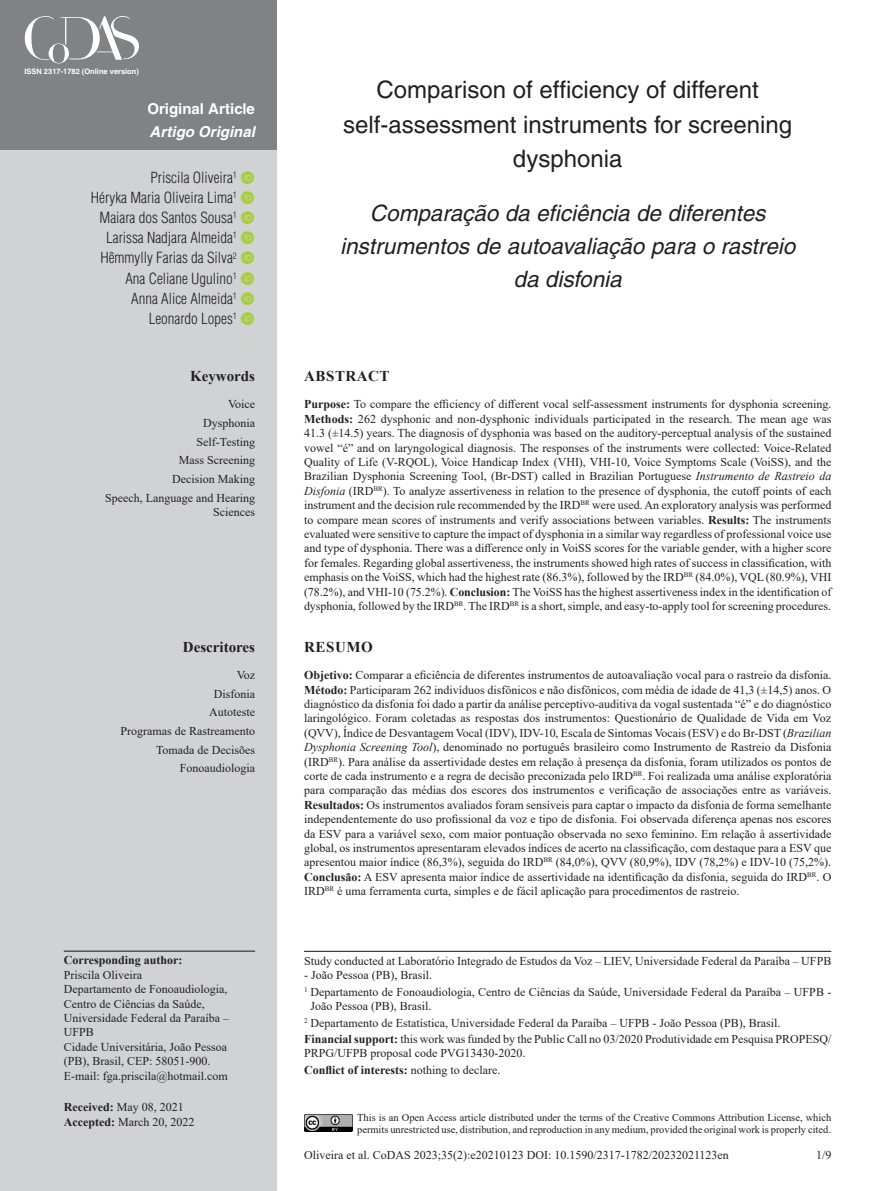
<style>
.page{position:relative;width:893px;height:1191px;background:#fff}
.page>*{position:absolute;margin:0;border:0;box-sizing:border-box;transform-origin:0 0}
.ArticleTitle{font:24px/34.5px "Helvetica";color:#231f20;text-align:center}
.ArticleTitle-Trans1{font:italic 22.5px/33px "Helvetica";color:#231f20;text-align:center}
.Authors{font:300 condensed 15px "Helvetica";color:#231f20}
.t1{font:700 15px "Helvetica";color:#fff}
.t2{font:italic 700 15px "Helvetica";color:#fff}
.KeywordsTitle-Trans1{font:700 15px "Times New Roman";color:#231f20}
.KeywordsTitle{font:700 15px "Times New Roman";color:#231f20}
.AbstractTitle{font:700 15px "Times New Roman";letter-spacing:.035em;color:#231f20}
.AbstractTitle-Trans1{font:700 15px "Times New Roman";letter-spacing:.035em;color:#231f20}
.Abstract-Trans1{font:12px/14.4px "Times New Roman";color:#231f20;text-align:justify}
.Abstract{font:12px/14.4px "Times New Roman";color:#231f20;text-align:justify}
.Correspondence{font:12px/14.4px "Times New Roman";color:#231f20}
.Affiliations{font:12px/14.4px "Times New Roman";color:#231f20}
.fnFinancial-disclosu{font:12px/14.4px "Times New Roman";color:#231f20}
.fnArticleOther{font:12px "Times New Roman";color:#231f20}
.Keywords{font:12px/14.4px "Times New Roman";color:#231f20;text-align:right}
.Keywords-Trans1{font:12px "Times New Roman";color:#231f20}
.History{font:12px/14.4px "Times New Roman";color:#231f20}
.fnConflict{font:700 12px "Times New Roman";color:#231f20}
.pubNameFooter{font:10.5px/12.6px "Times New Roman";color:#231f20}
.t3{font:700 7.5px "Helvetica";color:#fff}
.s1{font-weight:700}
.s2{font-style:italic}
.s3{font-weight:400}
</style>
<div class="page">
<div style="left:0;top:149px;width:276px;height:1042px;background:#d1d2d4"></div>
<div style="left:0;top:0;width:276px;height:149px;background:#808285"></div>
<img style="left:304px;top:1114px;width:48px;height:17px">
<svg style="left:24px;top:16px;width:115px;height:48px"></svg>
<hr style="left:64px;top:950px;width:191px;height:1px;background:#231f20">
<hr style="left:304px;top:950px;width:527px;height:2px;background:#231f20">
<p class="t3" style="left:24px;top:66px;width:116px">ISSN 2317-1782 (Online version)</p>
<p class="t1" style="left:147px;top:100px;width:109px">Original Article</p>
<p class="t2" style="left:150px;top:122px;width:107px">Artigo Original</p>
<p class="Authors" style="left:150px;top:168px;width:88px">Priscila Oliveira<sup>1</sup></p>
<p class="Authors" style="left:91px;top:188px;width:147px">Héryka Maria Oliveira Lima<sup>1</sup></p>
<p class="Authors" style="left:100px;top:208px;width:139px">Maiara dos Santos Sousa<sup>1</sup></p>
<p class="Authors" style="left:106px;top:228px;width:132px">Larissa Nadjara Almeida<sup>1</sup></p>
<p class="Authors" style="left:100px;top:249px;width:138px">Hêmmylly Farias da Silva<sup>2</sup></p>
<p class="Authors" style="left:125px;top:269px;width:113px">Ana Celiane Ugulino<sup>1</sup></p>
<p class="Authors" style="left:131px;top:289px;width:107px">Anna Alice Almeida<sup>1</sup></p>
<p class="Authors" style="left:149px;top:309px;width:90px">Leonardo Lopes<sup>1</sup></p>
<p class="KeywordsTitle" style="left:190px;top:365px;width:66px">Keywords</p>
<p class="Keywords" style="left:228px;top:397px;width:29px">Voice</p>
<p class="Keywords" style="left:203px;top:415px;width:53px">Dysphonia</p>
<p class="Keywords" style="left:197px;top:434px;width:60px">Self-Testing</p>
<p class="Keywords" style="left:179px;top:453px;width:78px">Mass Screening</p>
<p class="Keywords" style="left:172px;top:471px;width:84px">Decision Making</p>
<p class="Keywords" style="left:105px;top:490px;width:151px">Speech, Language and Hearing<br>Sciences</p>
<p class="KeywordsTitle-Trans1" style="left:183px;top:636px;width:74px">Descritores</p>
<p class="Keywords-Trans1" style="left:237px;top:666px;width:20px">Voz</p>
<p class="Keywords-Trans1" style="left:214px;top:685px;width:43px">Disfonia</p>
<p class="Keywords-Trans1" style="left:209px;top:704px;width:47px">Autoteste</p>
<p class="Keywords-Trans1" style="left:120px;top:722px;width:136px">Programas de Rastreamento</p>
<p class="Keywords-Trans1" style="left:156px;top:741px;width:101px">Tomada de Decisões</p>
<p class="Keywords-Trans1" style="left:180px;top:760px;width:77px">Fonoaudiologia</p>
<p class="Correspondence" style="left:64px;top:952px;width:167px"><span class="s1">Corresponding author:<br></span>Priscila Oliveira<br>Departamento de Fonoaudiologia,<br>Centro de Ciências da Saúde,<br>Universidade Federal da Paraíba –<br>UFPB<br>Cidade Universitária, João Pessoa (PB), Brasil, CEP: 58051-900.<br>E-mail: fga.priscila@hotmail.com</p>
<p class="History" style="left:64px;top:1099px;width:132px"><span class="s1">Received:</span> May 08, 2021<br><span class="s1">Accepted:</span> March 20, 2022</p>
<p class="ArticleTitle" style="left:343px;top:72px;width:451px">Comparison of efficiency of different self‑assessment instruments for screening dysphonia</p>
<p class="ArticleTitle-Trans1" style="left:340px;top:197px;width:457px">Comparação da eficiência de diferentes instrumentos de autoavaliação para o rastreio da disfonia</p>
<p class="AbstractTitle" style="left:304px;top:365px;width:87px">ABSTRACT</p>
<p class="Abstract" style="left:304px;top:397px;width:529px"><span class="s1">Purpose:</span> To compare the efficiency of different vocal self-assessment instruments for dysphonia screening.<br><span class="s1">Methods:</span> 262 dysphonic and non-dysphonic individuals participated in the research. The mean age was 41.3 (±14.5) years. The diagnosis of dysphonia was based on the auditory-perceptual analysis of the sustained vowel “é” and on laryngological diagnosis. The responses of the instruments were collected: Voice-Related Quality of Life (V-RQOL), Voice Handicap Index (VHI), VHI-10, Voice Symptoms Scale (VoiSS), and the Brazilian Dysphonia Screening Tool, (Br-DST) called in Brazilian Portuguese <span class="s2">Instrumento de Rastreio da Disfonia</span> (IRD<sup>BR</sup>). To analyze assertiveness in relation to the presence of dysphonia, the cutoff points of each instrument and the decision rule recommended by the IRD<sup>BR</sup> were used. An exploratory analysis was performed to compare mean scores of instruments and verify associations between variables. <span class="s1">Results:</span> The instruments evaluated were sensitive to capture the impact of dysphonia in a similar way regardless of professional voice use and type of dysphonia. There was a difference only in VoiSS scores for the variable gender, with a higher score for females. Regarding global assertiveness, the instruments showed high rates of success in classification, with emphasis on the VoiSS, which had the highest rate (86.3%), followed by the IRD<sup>BR</sup> (84.0%), VQL (80.9%), VHI (78.2%), and VHI-10 (75.2%). <span class="s1">Conclusion:</span> The VoiSS has the highest assertiveness index in the identification of dysphonia, followed by the IRD<sup>BR</sup>. The IRD<sup>BR</sup> is a short, simple, and easy-to-apply tool for screening procedures.</p>
<p class="AbstractTitle-Trans1" style="left:304px;top:636px;width:70px">RESUMO</p>
<p class="Abstract-Trans1" style="left:304px;top:667px;width:529px"><span class="s1">Objetivo:</span> Comparar a eficiência de diferentes instrumentos de autoavaliação vocal para o rastreio da disfonia.<br><span class="s1">Método:</span> Participaram 262 indivíduos disfônicos e não disfônicos, com média de idade de 41,3 (±14,5) anos. O diagnóstico da disfonia foi dado a partir da análise perceptivo-auditiva da vogal sustentada “é” e do diagnóstico laringológico. Foram coletadas as respostas dos instrumentos: Questionário de Qualidade de Vida em Voz (QVV), Índice de Desvantagem Vocal (IDV), IDV-10, Escala de Sintomas Vocais (ESV) e do Br-DST (<span class="s2">Brazilian Dysphonia Screening Tool</span>), denominado no português brasileiro como Instrumento de Rastreio da Disfonia (IRD<sup>BR</sup>). Para análise da assertividade destes em relação à presença da disfonia, foram utilizados os pontos de corte de cada instrumento e a regra de decisão preconizada pelo IRD<sup>BR</sup>. Foi realizada uma análise exploratória para comparação das médias dos escores dos instrumentos e verificação de associações entre as variáveis.<br><span class="s1">Resultados:</span> Os instrumentos avaliados foram sensíveis para captar o impacto da disfonia de forma semelhante independentemente do uso profissional da voz e tipo de disfonia. Foi observada diferença apenas nos escores da ESV para a variável sexo, com maior pontuação observada no sexo feminino. Em relação à assertividade global, os instrumentos apresentaram elevados índices de acerto na classificação, com destaque para a ESV que apresentou maior índice (86,3%), seguida do IRD<sup>BR</sup> (84,0%), QVV (80,9%), IDV (78,2%) e IDV-10 (75,2%).<br><span class="s1">Conclusão:</span> A ESV apresenta maior índice de assertividade na identificação da disfonia, seguida do IRD<sup>BR</sup>. O IRD<sup>BR</sup> é uma ferramenta curta, simples e de fácil aplicação para procedimentos de rastreio.</p>
<p class="fnArticleOther" style="left:304px;top:952px;width:529px">Study conducted at Laboratório Integrado de Estudos da Voz – LIEV, Universidade Federal da Paraíba – UFPB</p>
<p class="fnArticleOther" style="left:304px;top:966px;width:129px">- João Pessoa (PB), Brasil.</p>
<p class="Affiliations" style="left:310px;top:984px;width:522px;text-indent:-6px"><sup>1</sup> Departamento de Fonoaudiologia, Centro de Ciências da Saúde, Universidade Federal da Paraíba – UFPB -<br>João Pessoa (PB), Brasil.</p>
<p class="Affiliations" style="left:304px;top:1015px;width:478px"><sup>2</sup> Departamento de Estatística, Universidade Federal da Paraíba – UFPB - João Pessoa (PB), Brasil.</p>
<p class="fnFinancial-disclosu" style="left:304px;top:1031px;width:529px"><span class="s1">Financial support:</span> this work was funded by the Public Call no 03/2020 Produtividade em Pesquisa PROPESQ/<br>PRPG/UFPB proposal code PVG13430-2020.</p>
<p class="fnConflict" style="left:304px;top:1061px;width:198px">Conflict of interests: <span class="s3">nothing to declare.</span></p>
<p class="pubNameFooter" style="left:357px;top:1110px;width:476px">This is an Open Access article distributed under the terms of the Creative Commons Attribution License, which permits unrestricted use, distribution, and reproduction in any medium, provided the original work is properly cited.</p>
<p class="Abstract-Trans1" style="left:304px;top:1147px;width:426px">Oliveira et al. CoDAS 2023;35(2):e20210123 DOI: 10.1590/2317-1782/20232021123en</p>
<p class="Abstract-Trans1" style="left:816px;top:1147px;width:17px">1/9</p>
</div>
